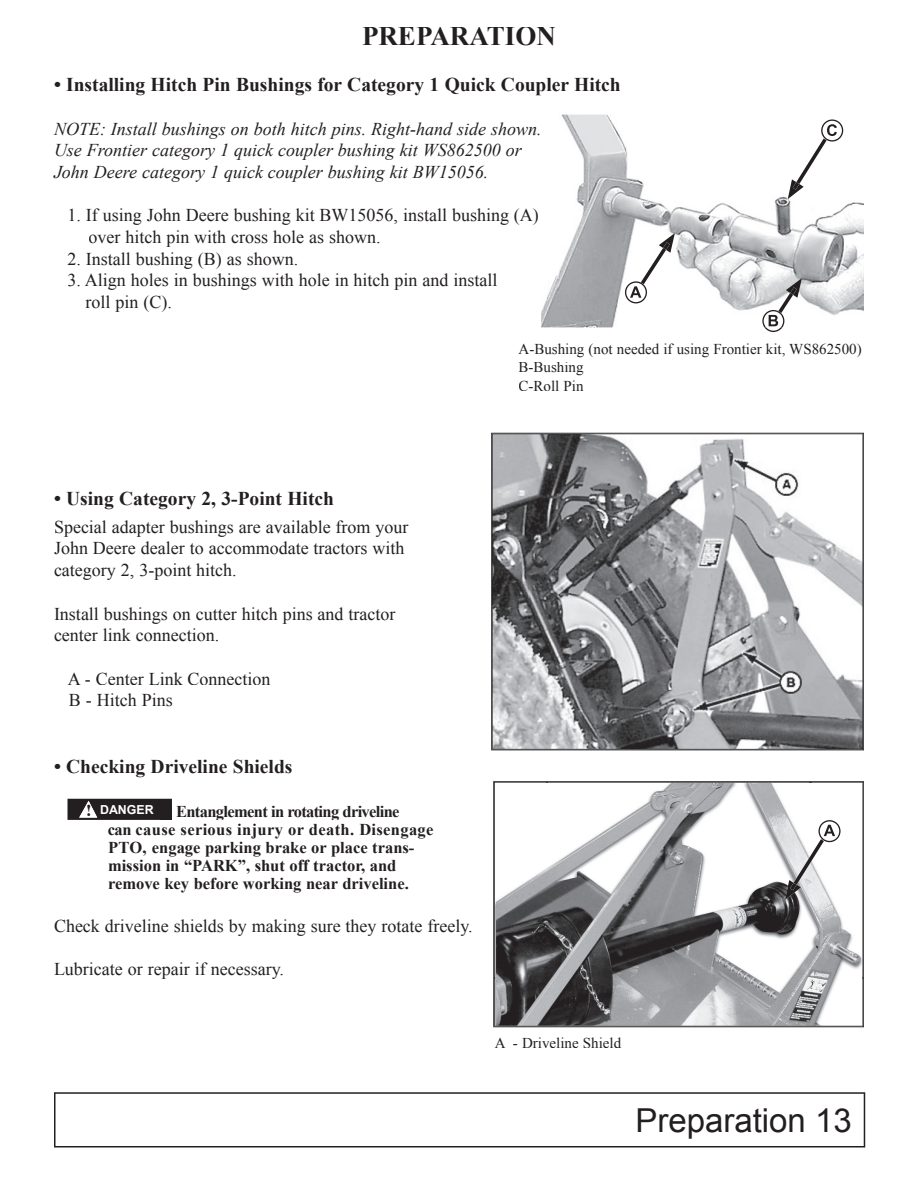
<style>
.page{position:relative;width:918px;height:1188px;background:#fff}
.page>*{position:absolute;margin:0;border:0;box-sizing:border-box;transform-origin:0 0}
.t1{font:33px "Arial";color:#231f20}
.t2{font:700 27px "Times New Roman";color:#231f20}
.t3{font:700 19.5px "Times New Roman";color:#231f20}
.t4{font:18px/21.8px "Times New Roman";color:#231f20}
.t5{font:italic 18px/21.8px "Times New Roman";color:#231f20}
.t6{font:700 16.5px/18px "Times New Roman";color:#231f20}
.t7{font:700 16.5px "Times New Roman";letter-spacing:-.04em;color:#231f20}
.t8{font:15px/18px "Times New Roman";color:#231f20}
.t9{font:700 12.45px "Arial";color:#fff}
.s1{font-family:"Times";font-size:16.5px;color:#231f20}
</style>
<div class="page">
<svg style="left:54px;top:1092px;width:811px;height:56px"></svg>
<img style="left:541px;top:115px;width:323px;height:212px">
<img style="left:492px;top:433px;width:371px;height:317px">
<svg style="left:493px;top:781px;width:371px;height:246px"></svg>
<img style="left:494px;top:977px;width:369px;height:50px">
<img style="left:494px;top:782px;width:53px;height:196px">
<img style="left:810px;top:782px;width:53px;height:196px">
<img style="left:546px;top:782px;width:265px;height:49px">
<img style="left:794px;top:839px;width:30px;height:46px">
<img style="left:785px;top:880px;width:16px;height:20px">
<svg style="left:790px;top:883px;width:7px;height:7px"></svg>
<img style="left:818px;top:820px;width:23px;height:22px">
<svg style="left:824px;top:825px;width:11px;height:11px"></svg>
<img style="left:796px;top:139px;width:31px;height:45px">
<img style="left:788px;top:179px;width:16px;height:20px">
<svg style="left:793px;top:182px;width:6px;height:8px"></svg>
<img style="left:821px;top:119px;width:22px;height:23px">
<svg style="left:827px;top:124px;width:10px;height:12px"></svg>
<img style="left:641px;top:248px;width:25px;height:36px">
<img style="left:659px;top:233px;width:16px;height:20px">
<svg style="left:663px;top:242px;width:7px;height:8px"></svg>
<img style="left:625px;top:281px;width:22px;height:22px">
<svg style="left:630px;top:286px;width:11px;height:12px"></svg>
<img style="left:778px;top:293px;width:15px;height:21px">
<img style="left:786px;top:278px;width:16px;height:20px">
<svg style="left:790px;top:287px;width:7px;height:8px"></svg>
<img style="left:762px;top:310px;width:22px;height:17px">
<svg style="left:764px;top:311px;width:18px;height:21px"></svg>
<svg style="left:68px;top:799px;width:104px;height:21px;background:#343031"></svg>
<h2 class="t2" style="left:362px;top:21px;width:195px">PREPARATION</h2>
<p class="t3" style="left:54px;top:73px;width:568px">• Installing Hitch Pin Bushings for Category 1 Quick Coupler Hitch</p>
<p class="t5" style="left:54px;top:117px;width:489px">NOTE: Install bushings on both hitch pins. Right-hand side shown.<br>Use Frontier category 1 quick coupler bushing kit WS862500 or<br>John Deere category 1 quick coupler bushing kit BW15056.</p>
<p class="t4" style="left:88px;top:204px;width:452px;text-indent:-21px">1. If using John Deere bushing kit BW15056, install bushing (A) over hitch pin with cross hole as shown.</p>
<p class="t4" style="left:68px;top:248px;width:232px">2. Install bushing (B) as shown.</p>
<p class="t4" style="left:86px;top:269px;width:413px;text-indent:-18px">3. Align holes in bushings with hole in hitch pin and install roll pin (C).</p>
<p class="t8" style="left:519px;top:340px;width:345px">A-Bushing (not needed if using Frontier kit, WS862500)<br>B-Bushing<br>C-Roll Pin</p>
<p class="t3" style="left:54px;top:487px;width:282px">• Using Category 2, 3-Point Hitch</p>
<p class="t4" style="left:54px;top:516px;width:356px">Special adapter bushings are available from your<br>John Deere dealer to accommodate tractors with category 2, 3-point hitch.</p>
<p class="t4" style="left:54px;top:602px;width:343px">Install bushings on cutter hitch pins and tractor center link connection.</p>
<p class="t4" style="left:68px;top:667px;width:204px">A - Center Link Connection<br>B - Hitch Pins</p>
<p class="t3" style="left:54px;top:755px;width:240px">• Checking Driveline Shields</p>
<p class="t9" style="left:86px;top:803px;width:69px"><span class="s1">!</span> DANGER</p>
<p class="t7" style="left:176px;top:801px;width:225px">Entanglement in rotating driveline</p>
<p class="t6" style="left:108px;top:820px;width:327px">can cause serious injury or death. Disengage PTO, engage parking brake or place trans&shy;mission in “PARK”, shut off tractor, and remove key before working near driveline.</p>
<p class="t4" style="left:54px;top:915px;width:420px">Check driveline shields by making sure they rotate freely.</p>
<p class="t4" style="left:54px;top:958px;width:232px">Lubricate or repair if necessary.</p>
<p class="t8" style="left:495px;top:1033px;width:128px">A - Driveline Shield</p>
<h1 class="t1" style="left:635px;top:1101px;width:218px">Preparation 13</h1>
</div>
